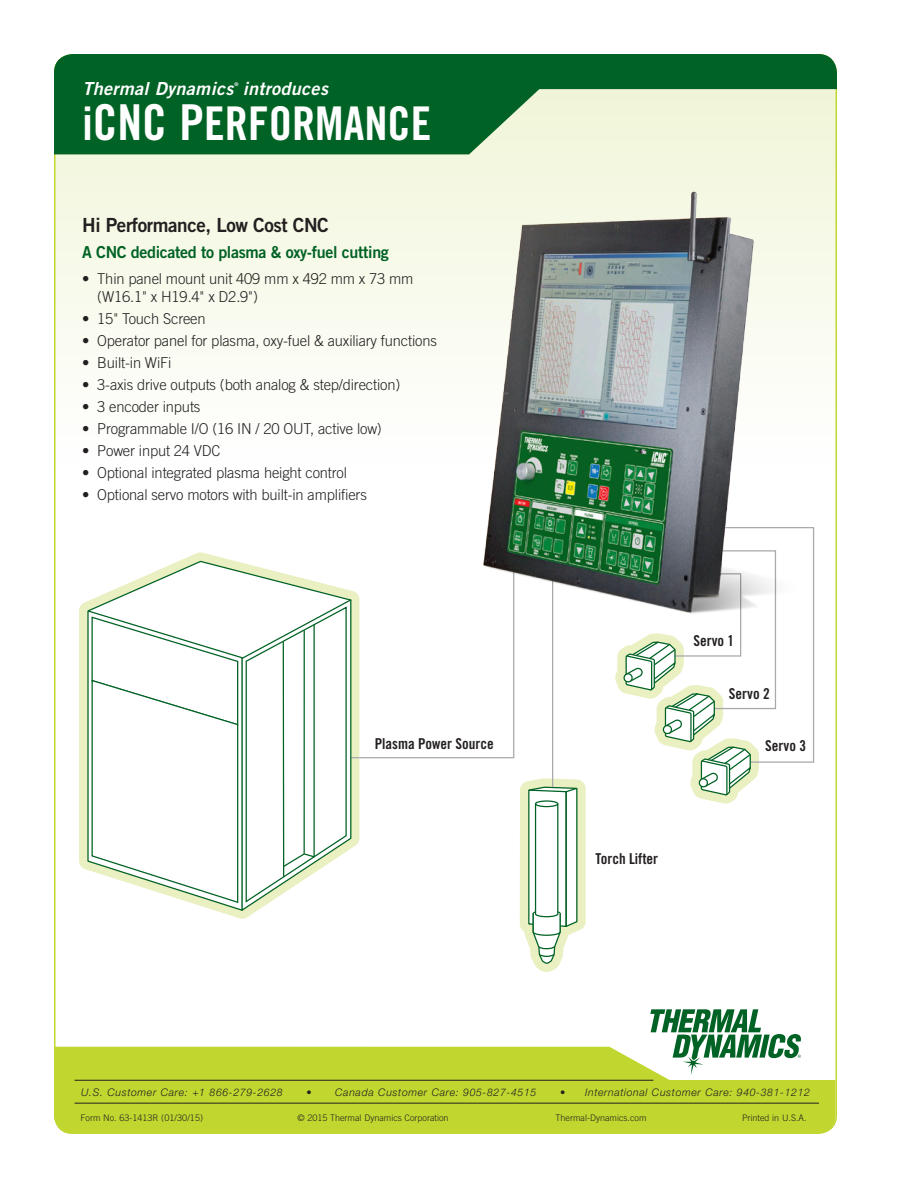
<style>
.page{position:relative;width:918px;height:1188px;background:#fff}
.page>*{position:absolute;margin:0;border:0;box-sizing:border-box;transform-origin:0 0}
.t1{font:46.5px "Trade Gothic Bold Cond Twenty";color:#fff}
.t2{font:19.5px "Trade Gothic Bold Two";letter-spacing:-.02em;color:#231f20}
.t3{font:italic 18px "Trade Gothic Bold Two";letter-spacing:.02em;color:#fff}
.t4{font:16.5px "Trade Gothic Bold Two";letter-spacing:-.02em;color:#006224}
.t5{font:300 15px/18.8px "Trade Gothic";letter-spacing:-.01em;color:#231f20}
.t6{font:15px "Trade Gothic Bold Cond Twenty";color:#231f20}
.t7{font:italic 300 10.5px "Helvetica Neue";letter-spacing:.06em;color:#231f20}
.t8{font:300 9px "Trade Gothic";color:#231f20}
.t9{font:5.1px "Trade Gothic Bold Cond Twenty";color:#fff}
.s1{font-size:49.5px}
</style>
<div class="page">
<svg style="left:57px;top:155px;width:777px;height:213px;fill:#f7f9e8"></svg>
<div style="left:54px;top:1047px;width:782px;height:86px;background:#c1d72f"></div>
<svg style="left:54px;top:54px;width:783px;height:101px;background:#448b57"></svg>
<hr style="left:75px;top:1080px;width:578px;height:1px;background:#231f20">
<hr style="left:75px;top:1103px;width:744px;height:1px;background:#231f20">
<div style="left:79px;top:602px;width:7px;height:268px;background:#eaf0c1"></div>
<svg style="left:615px;top:620px;width:200px;height:184px"></svg>
<svg style="left:86px;top:552px;width:500px;height:420px"></svg>
<img style="left:478px;top:189px;width:339px;height:431px">
<svg style="left:650px;top:1009px;width:151px;height:66px"></svg>
<p class="t3" style="left:83px;top:77px;width:152px">Thermal Dynamics</p>
<p class="t9" style="left:234px;top:81px;width:6px">®</p>
<p class="t3" style="left:243px;top:77px;width:87px">introduces</p>
<p class="t1" style="left:83px;top:95px;width:351px">i<span class="s1">CNC P</span>ERFORMANCE</p>
<p class="t2" style="left:82px;top:213px;width:248px">Hi Performance, Low Cost CNC</p>
<p class="t4" style="left:82px;top:242px;width:308px">A CNC dedicated to plasma &amp; oxy-fuel cutting</p>
<p class="t5" style="left:97px;top:269px;width:318px;text-indent:-15px">• Thin panel mount unit 409 mm x 492 mm x 73 mm (W16.1" x H19.4" x D2.9")</p>
<p class="t5" style="left:82px;top:309px;width:125px">• 15" Touch Screen</p>
<p class="t5" style="left:82px;top:331px;width:356px">• Operator panel for plasma, oxy-fuel &amp; auxiliary functions</p>
<p class="t5" style="left:82px;top:353px;width:91px">• Built-in WiFi</p>
<p class="t5" style="left:82px;top:375px;width:320px">• 3-axis drive outputs (both analog &amp; step/direction)</p>
<p class="t5" style="left:82px;top:397px;width:120px">• 3 encoder inputs</p>
<p class="t5" style="left:82px;top:419px;width:301px">• Programmable I/O (16 IN / 20 OUT, active low)</p>
<p class="t5" style="left:82px;top:441px;width:140px">• Power input 24 VDC</p>
<p class="t5" style="left:82px;top:463px;width:266px">• Optional integrated plasma height control</p>
<p class="t5" style="left:82px;top:485px;width:286px">• Optional servo motors with built-in amplifiers</p>
<p class="t6" style="left:375px;top:735px;width:121px">Plasma Power Source</p>
<p class="t6" style="left:693px;top:632px;width:42px">Servo 1</p>
<p class="t6" style="left:729px;top:685px;width:42px">Servo 2</p>
<p class="t6" style="left:765px;top:737px;width:42px">Servo 3</p>
<p class="t6" style="left:596px;top:850px;width:64px">Torch Lifter</p>
<p class="t7" style="left:81px;top:1086px;width:203px">U.S. Customer Care: +1 866-279-2628</p>
<p class="t7" style="left:306px;top:1086px;width:231px">• Canada Customer Care: 905-827-4515</p>
<p class="t7" style="left:560px;top:1086px;width:251px">• International Customer Care: 940-381-1212</p>
<p class="t8" style="left:81px;top:1113px;width:124px">Form No. 63-1413R (01/30/15)</p>
<p class="t8" style="left:297px;top:1113px;width:153px">© 2015 Thermal Dynamics Corporation</p>
<p class="t8" style="left:556px;top:1113px;width:92px">Thermal-Dynamics.com</p>
<p class="t8" style="left:742px;top:1113px;width:66px">Printed in U.S.A.</p>
</div>
